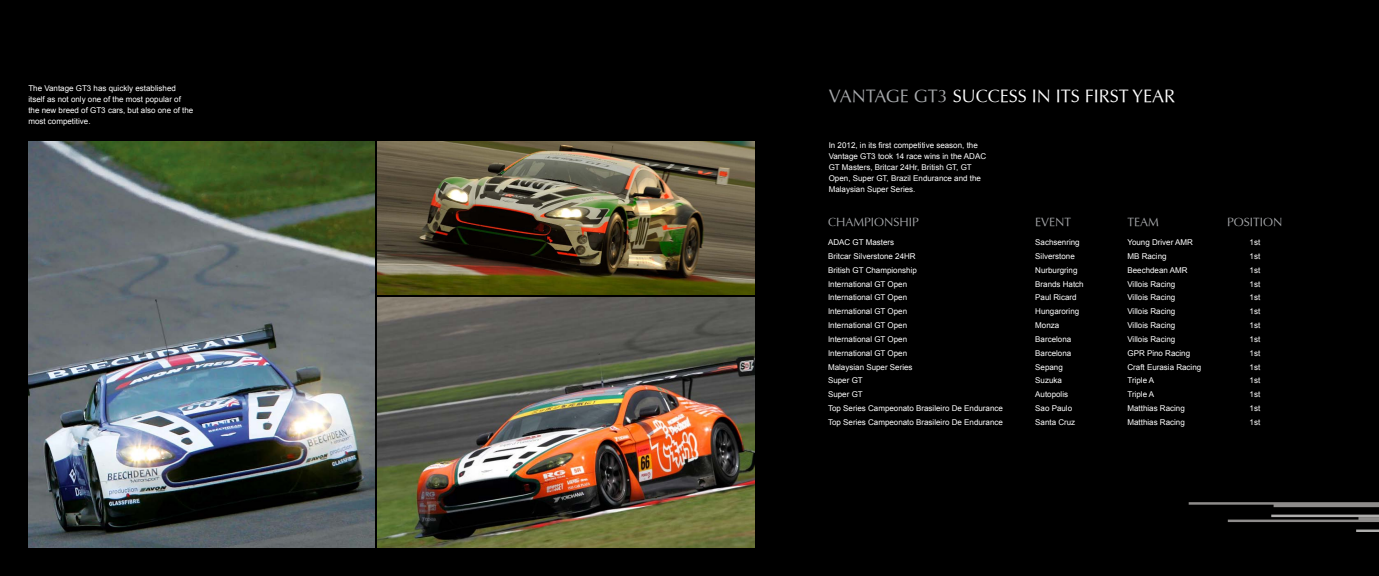
<style>
.page{position:relative;width:1379px;height:576px;background:#fff}
.page>*{position:absolute;margin:0;border:0;box-sizing:border-box;transform-origin:0 0}
.t1{font:18px "Optima";color:#fff}
.t2{font:12px "Optima";color:#a7a9ac}
.t3{font:8px/11px "Arial";color:#fff}
.s1{color:#a7a9ac}
</style>
<div class="page">
<div style="left:0;top:0;width:1378px;height:576px;background:#000"></div>
<svg style="left:1188px;top:502px;width:190px;height:5px"></svg>
<svg style="left:1227px;top:517px;width:151px;height:5px"></svg>
<hr style="left:1355px;top:530px;width:23px;height:2px;background:#aeadac">
<hr style="left:1271px;top:515px;width:107px;height:2px;background:#aeadac">
<img style="left:28px;top:142px;width:346px;height:406px">
<img style="left:377px;top:142px;width:377px;height:153px">
<img style="left:377px;top:298px;width:377px;height:250px">
<p class="t3" style="left:28px;top:83px;width:166px">The Vantage GT3 has quickly established itself as not only one of the most popular of the new breed of GT3 cars, but also one of the most competitive.</p>
<h1 class="t1" style="left:828px;top:85px;width:348px"><span class="s1">VANTAGE gt3</span> SUCCESS IN ITS FIRST YEAR</h1>
<p class="t3" style="left:828px;top:139px;width:159px">In 2012, in its first competitive season, the Vantage GT3 took 14 race wins in the ADAC GT Masters, Britcar 24Hr, British GT, GT Open, Super GT, Brazil Endurance and the Malaysian Super Series.</p>
<h2 class="t2" style="left:828px;top:215px;width:92px">CHAMPIONSHIP</h2>
<h2 class="t2" style="left:1035px;top:215px;width:38px">EVENT</h2>
<h2 class="t2" style="left:1127px;top:215px;width:33px">TEAM</h2>
<h2 class="t2" style="left:1227px;top:215px;width:57px">POSITION</h2>
<p class="t3" style="left:828px;top:237px;width:68px">ADAC GT Masters</p>
<p class="t3" style="left:1035px;top:237px;width:46px">Sachsenring</p>
<p class="t3" style="left:1127px;top:237px;width:67px">Young Driver AMR</p>
<p class="t3" style="left:1249px;top:237px;width:12px">1st</p>
<p class="t3" style="left:828px;top:251px;width:89px">Britcar Silverstone 24HR</p>
<p class="t3" style="left:1035px;top:251px;width:41px">Silverstone</p>
<p class="t3" style="left:1127px;top:251px;width:41px">MB Racing</p>
<p class="t3" style="left:1249px;top:251px;width:12px">1st</p>
<p class="t3" style="left:828px;top:265px;width:90px">British GT Championship</p>
<p class="t3" style="left:1035px;top:265px;width:44px">Nurburgring</p>
<p class="t3" style="left:1127px;top:265px;width:62px">Beechdean AMR</p>
<p class="t3" style="left:1249px;top:265px;width:12px">1st</p>
<p class="t3" style="left:828px;top:278px;width:81px">International GT Open</p>
<p class="t3" style="left:1035px;top:278px;width:50px">Brands Hatch</p>
<p class="t3" style="left:1127px;top:278px;width:49px">Villois Racing</p>
<p class="t3" style="left:1249px;top:278px;width:12px">1st</p>
<p class="t3" style="left:828px;top:292px;width:81px">International GT Open</p>
<p class="t3" style="left:1035px;top:292px;width:43px">Paul Ricard</p>
<p class="t3" style="left:1127px;top:292px;width:49px">Villois Racing</p>
<p class="t3" style="left:1249px;top:292px;width:12px">1st</p>
<p class="t3" style="left:828px;top:306px;width:81px">International GT Open</p>
<p class="t3" style="left:1035px;top:306px;width:46px">Hungaroring</p>
<p class="t3" style="left:1127px;top:306px;width:49px">Villois Racing</p>
<p class="t3" style="left:1249px;top:306px;width:12px">1st</p>
<p class="t3" style="left:828px;top:320px;width:81px">International GT Open</p>
<p class="t3" style="left:1035px;top:320px;width:26px">Monza</p>
<p class="t3" style="left:1127px;top:320px;width:49px">Villois Racing</p>
<p class="t3" style="left:1249px;top:320px;width:12px">1st</p>
<p class="t3" style="left:828px;top:334px;width:81px">International GT Open</p>
<p class="t3" style="left:1035px;top:334px;width:38px">Barcelona</p>
<p class="t3" style="left:1127px;top:334px;width:49px">Villois Racing</p>
<p class="t3" style="left:1249px;top:334px;width:12px">1st</p>
<p class="t3" style="left:828px;top:347px;width:81px">International GT Open</p>
<p class="t3" style="left:1035px;top:347px;width:38px">Barcelona</p>
<p class="t3" style="left:1127px;top:347px;width:64px">GPR Pino Racing</p>
<p class="t3" style="left:1249px;top:347px;width:12px">1st</p>
<p class="t3" style="left:828px;top:361px;width:86px">Malaysian Super Series</p>
<p class="t3" style="left:1035px;top:361px;width:29px">Sepang</p>
<p class="t3" style="left:1127px;top:361px;width:75px">Craft Eurasia Racing</p>
<p class="t3" style="left:1249px;top:361px;width:12px">1st</p>
<p class="t3" style="left:828px;top:375px;width:36px">Super GT</p>
<p class="t3" style="left:1035px;top:375px;width:28px">Suzuka</p>
<p class="t3" style="left:1127px;top:375px;width:28px">Triple A</p>
<p class="t3" style="left:1249px;top:375px;width:12px">1st</p>
<p class="t3" style="left:828px;top:389px;width:36px">Super GT</p>
<p class="t3" style="left:1035px;top:389px;width:34px">Autopolis</p>
<p class="t3" style="left:1127px;top:389px;width:28px">Triple A</p>
<p class="t3" style="left:1249px;top:389px;width:12px">1st</p>
<p class="t3" style="left:828px;top:403px;width:176px">Top Series Campeonato Brasileiro De Endurance</p>
<p class="t3" style="left:1035px;top:403px;width:38px">Sao Paulo</p>
<p class="t3" style="left:1127px;top:403px;width:59px">Matthias Racing</p>
<p class="t3" style="left:1249px;top:403px;width:12px">1st</p>
<p class="t3" style="left:828px;top:417px;width:176px">Top Series Campeonato Brasileiro De Endurance</p>
<p class="t3" style="left:1035px;top:417px;width:42px">Santa Cruz</p>
<p class="t3" style="left:1127px;top:417px;width:59px">Matthias Racing</p>
<p class="t3" style="left:1249px;top:417px;width:12px">1st</p>
</div>
